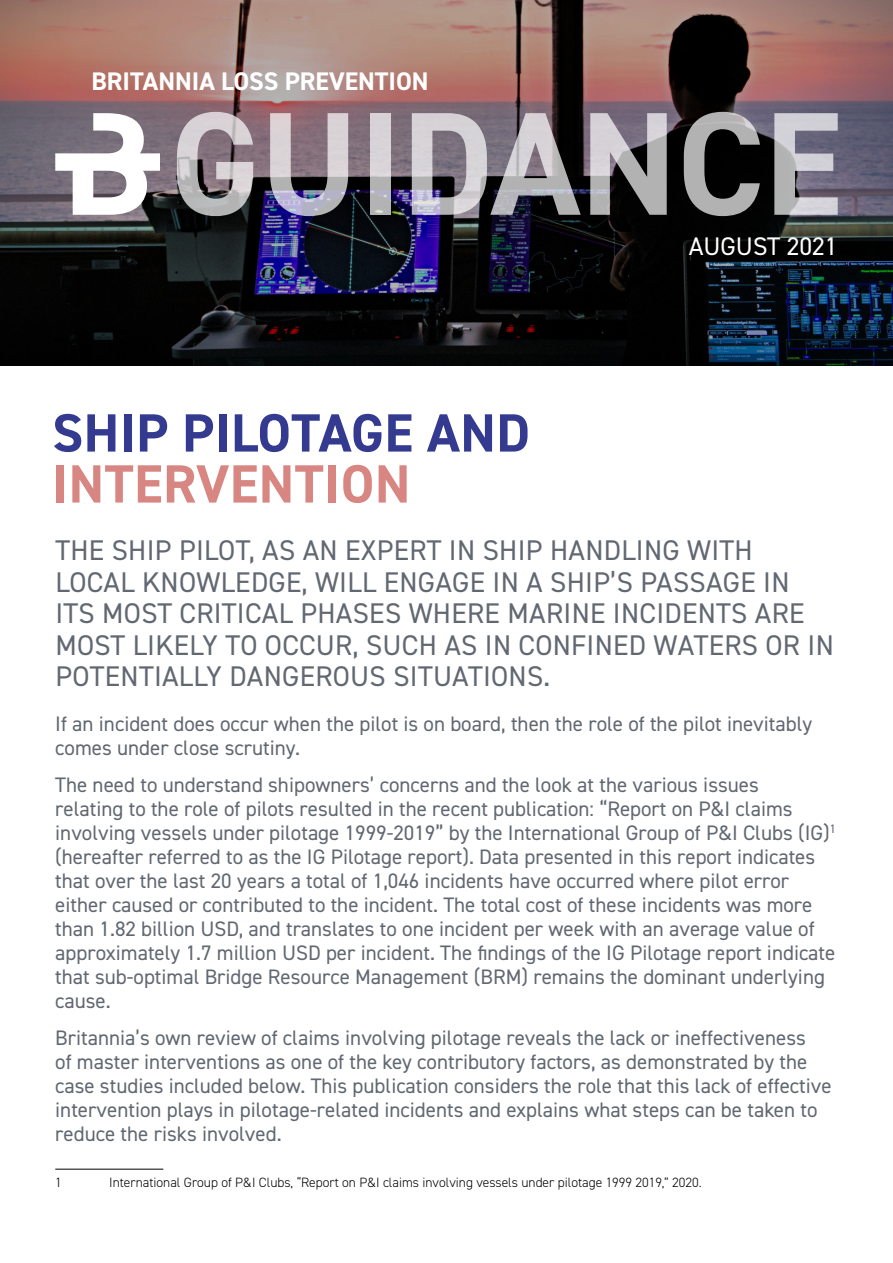
<style>
.page{position:relative;width:893px;height:1263px;background:#fff}
.page>*{position:absolute;margin:0;border:0;box-sizing:border-box;transform-origin:0 0}
.t1{font:700 54px "DIN2014";letter-spacing:.01em;color:#333a8f}
.t2{font:700 54px "DIN2014";letter-spacing:.01em;color:#d88682}
.t3{font:28.5px/31.5px "DIN2014";letter-spacing:.01em;color:#616871}
.t4{font:700 25.5px "DIN2014";color:#fff}
.t5{font:25.5px "DIN2014";color:#fff}
.t6{font:21px/24px "DIN2014";color:#616871}
.t7{font:300 13.5px "DIN2014";color:#000}
</style>
<div class="page">
<img style="left:0;top:0;width:893px;height:365px">
<hr style="left:55px;top:1169px;width:108px;height:1px;background:#000">
<svg style="left:55px;top:113px;width:105px;height:102px"></svg>
<svg style="left:177px;top:112px;width:76px;height:104px;background:#9d959a"></svg>
<svg style="left:270px;top:113px;width:78px;height:103px;background:#9b929f"></svg>
<svg style="left:370px;top:113px;width:20px;height:102px;background:#cac7ca"></svg>
<svg style="left:412px;top:113px;width:169px;height:102px;background:#8c898f"></svg>
<svg style="left:590px;top:113px;width:77px;height:102px;background:#928f94"></svg>
<svg style="left:684px;top:112px;width:76px;height:104px;background:#5a5a5b"></svg>
<svg style="left:774px;top:113px;width:64px;height:102px;background:#a5a3ae"></svg>
<p class="t4" style="left:91px;top:64px;width:339px">BRITANNIA LOSS PREVENTION</p>
<h1 class="t1" style="left:52px;top:397px;width:479px">SHIP PILOTAGE AND</h1>
<h1 class="t2" style="left:52px;top:448px;width:360px">INTERVENTION</h1>
<p class="t5" style="left:689px;top:230px;width:150px">AUGUST 2021</p>
<p class="t3" style="left:55px;top:534px;width:780px">THE SHIP PILOT, AS AN EXPERT IN SHIP HANDLING WITH LOCAL KNOWLEDGE, WILL ENGAGE IN A SHIP’S PASSAGE IN ITS MOST CRITICAL PHASES WHERE MARINE INCIDENTS ARE MOST LIKELY TO OCCUR, SUCH AS IN CONFINED WATERS OR IN POTENTIALLY DANGEROUS SITUATIONS.</p>
<p class="t6" style="left:55px;top:712px;width:758px">If an incident does occur when the pilot is on board, then the role of the pilot inevitably comes under close scrutiny.</p>
<p class="t6" style="left:55px;top:772px;width:782px">The need to understand shipowners’ concerns and the look at the various issues<br>relating to the role of pilots resulted in the recent publication: “Report on P&amp;I claims involving vessels under pilotage 1999-2019” by the International Group of P&amp;I Clubs (IG)<sup>1 </sup>(hereafter referred to as the IG Pilotage report). Data presented in this report indicates that over the last 20 years a total of 1,046 incidents have occurred where pilot error either caused or contributed to the incident. The total cost of these incidents was more than 1.82 billion USD, and translates to one incident per week with an average value of approximately 1.7 million USD per incident. The findings of the IG Pilotage report indicate that sub-optimal Bridge Resource Management (BRM) remains the dominant underlying cause.</p>
<p class="t6" style="left:55px;top:1025px;width:778px">Britannia’s own review of claims involving pilotage reveals the lack or ineffectiveness<br>of master interventions as one of the key contributory factors, as demonstrated by the case studies included below. This publication considers the role that this lack of effective intervention plays in pilotage-related incidents and explains what steps can be taken to reduce the risks involved.</p>
<p class="t7" style="left:55px;top:1174px;width:8px">1</p>
<p class="t7" style="left:109px;top:1174px;width:594px">International Group of P&amp;I Clubs, “Report on P&amp;I claims involving vessels under pilotage 1999 2019,” 2020.</p>
</div>
